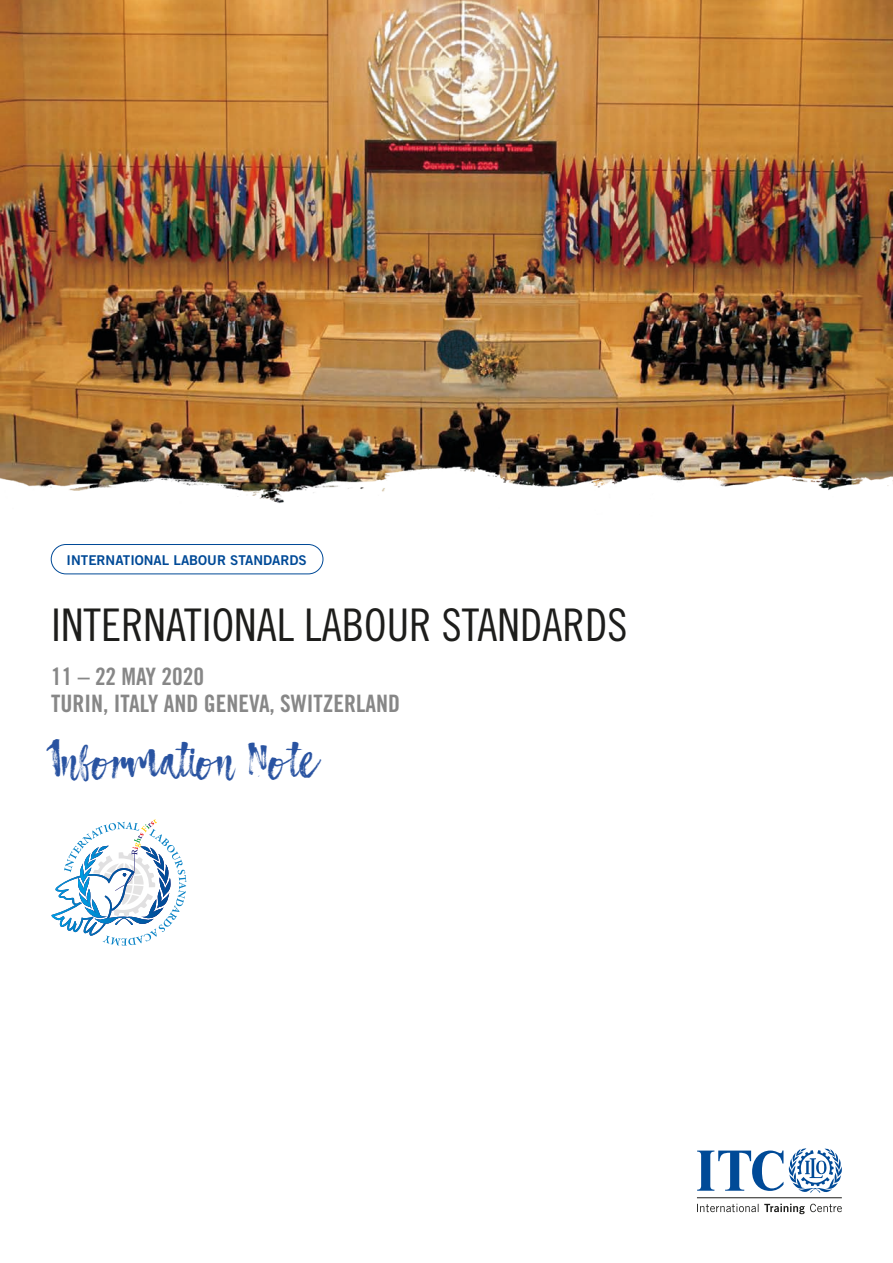
<style>
.page{position:relative;width:893px;height:1263px;background:#fff}
.page>*{position:absolute;margin:0;border:0;box-sizing:border-box;transform-origin:0 0}
.t1{font:45px "Trade Gothic LT Std Cn 18";color:#1d1d1b}
.t2{font:45px "Atmosphere Script Typeface";color:#2953a1}
.t3{font:24px/27px "Trade Gothic Bold Cond Twenty";color:#878787}
.t4{font:13.5px "Trade Gothic Bold Two";color:#004a97}
</style>
<div class="page">
<img style="left:0;top:0;width:893px;height:460px">
<img style="left:0;top:460px;width:893px;height:43px">
<svg style="left:697px;top:1148px;width:145px;height:45px"></svg>
<svg style="left:697px;top:1204px;width:145px;height:10px"></svg>
<hr style="left:697px;top:1197px;width:145px;height:1px;background:#1d1d1b">
<div style="left:51px;top:544px;width:272px;height:30px;border:1px solid #004a97;border-radius:15px"></div>
<svg style="left:51px;top:819px;width:135px;height:126px"></svg>
<p class="t4" style="left:67px;top:551px;width:242px">INTERNATIONAL LABOUR STANDARDS</p>
<h1 class="t1" style="left:51px;top:598px;width:578px">INTERNATIONAL LABOUR STANDARDS</h1>
<p class="t3" style="left:51px;top:662px;width:351px">11 – 22 MAY 2020<br>TURIN, ITALY AND GENEVA, SWITZERLAND</p>
<h1 class="t2" style="left:51px;top:734px;width:266px">Information Note</h1>
</div>
